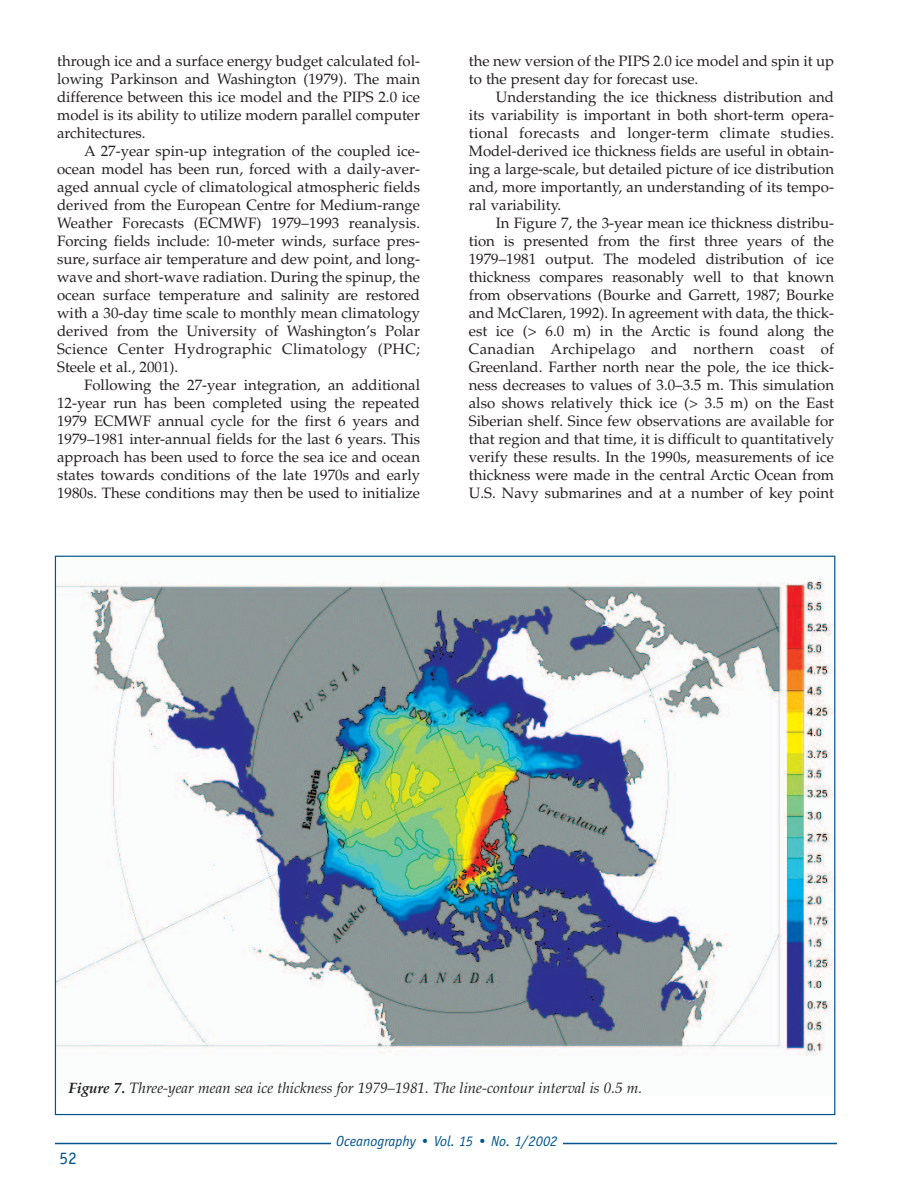
<style>
.page{position:relative;width:918px;height:1188px;background:#fff}
.page>*{position:absolute;margin:0;border:0;box-sizing:border-box;transform-origin:0 0}
.t1{font:18px "Officina Sans";color:#00548f}
.t2{font:15px/18px "Palatino";color:#231f20;text-align:justify}
.t3{font:italic 15px "Palatino";color:#231f20}
.t4{font:italic 15px "Officina Sans";color:#00548f}
.s1{font-weight:700}
</style>
<div class="page">
<svg style="left:54px;top:555px;width:783px;height:590px"></svg>
<p class="t2" style="left:57px;top:54px;width:364px">through ice and a surface energy budget calculated fol&shy;lowing Parkinson and Washington (1979). The main difference between this ice model and the PIPS 2.0 ice model is its ability to utilize modern parallel computer architectures.</p>
<p class="t2" style="left:57px;top:144px;width:364px;text-indent:27px">A 27-year spin-up integration of the coupled ice&shy;ocean model has been run, forced with a daily-aver&shy;aged annual cycle of climatological atmospheric fields derived from the European Centre for Medium-range Weather Forecasts (ECMWF) 1979–1993 reanalysis.<br>Forcing fields include: 10-meter winds, surface pres&shy;sure, surface air temperature and dew point, and long&shy;wave and short-wave radiation. During the spinup, the ocean surface temperature and salinity are restored with a 30-day time scale to monthly mean climatology derived from the University of Washington’s Polar Science Center Hydrographic Climatology (PHC; Steele et al., 2001).</p>
<p class="t2" style="left:57px;top:378px;width:364px;text-indent:27px">Following the 27-year integration, an additional 12-year run has been completed using the repeated 1979 ECMWF annual cycle for the first 6 years and 1979–1981 inter-annual fields for the last 6 years. This approach has been used to force the sea ice and ocean states towards conditions of the late 1970s and early 1980s. These conditions may then be used to initialize</p>
<p class="t2" style="left:469px;top:54px;width:367px">the new version of the PIPS 2.0 ice model and spin it up to the present day for forecast use.</p>
<p class="t2" style="left:469px;top:90px;width:367px;text-indent:27px">Understanding the ice thickness distribution and its variability is important in both short-term opera&shy;tional forecasts and longer-term climate studies.<br>Model-derived ice thickness fields are useful in obtain&shy;ing a large-scale, but detailed picture of ice distribution and, more importantly, an understanding of its tempo&shy;ral variability.</p>
<p class="t2" style="left:469px;top:216px;width:367px;text-indent:27px">In Figure 7, the 3-year mean ice thickness distribu&shy;tion is presented from the first three years of the 1979–1981 output. The modeled distribution of ice thickness compares reasonably well to that known from observations (Bourke and Garrett, 1987; Bourke and McClaren, 1992). In agreement with data, the thick&shy;est ice (&gt; 6.0 m) in the Arctic is found along the Canadian Archipelago and northern coast of Greenland. Farther north near the pole, the ice thick&shy;ness decreases to values of 3.0–3.5 m. This simulation also shows relatively thick ice (&gt; 3.5 m) on the East Siberian shelf. Since few observations are available for that region and that time, it is difficult to quantitatively verify these results. In the 1990s, measurements of ice thickness were made in the central Arctic Ocean from U.S. Navy submarines and at a number of key point</p>
<p class="t3" style="left:68px;top:1082px;width:575px"><span class="s1">Figure 7.</span> Three-year mean sea ice thickness for 1979–1981. The line-contour interval is 0.5 m.</p>
<p class="t1" style="left:59px;top:1151px;width:19px">52</p>
<p class="t4" style="left:336px;top:1135px;width:223px">Oceanography • Vol. 15 • No. 1/2002</p>
</div>
